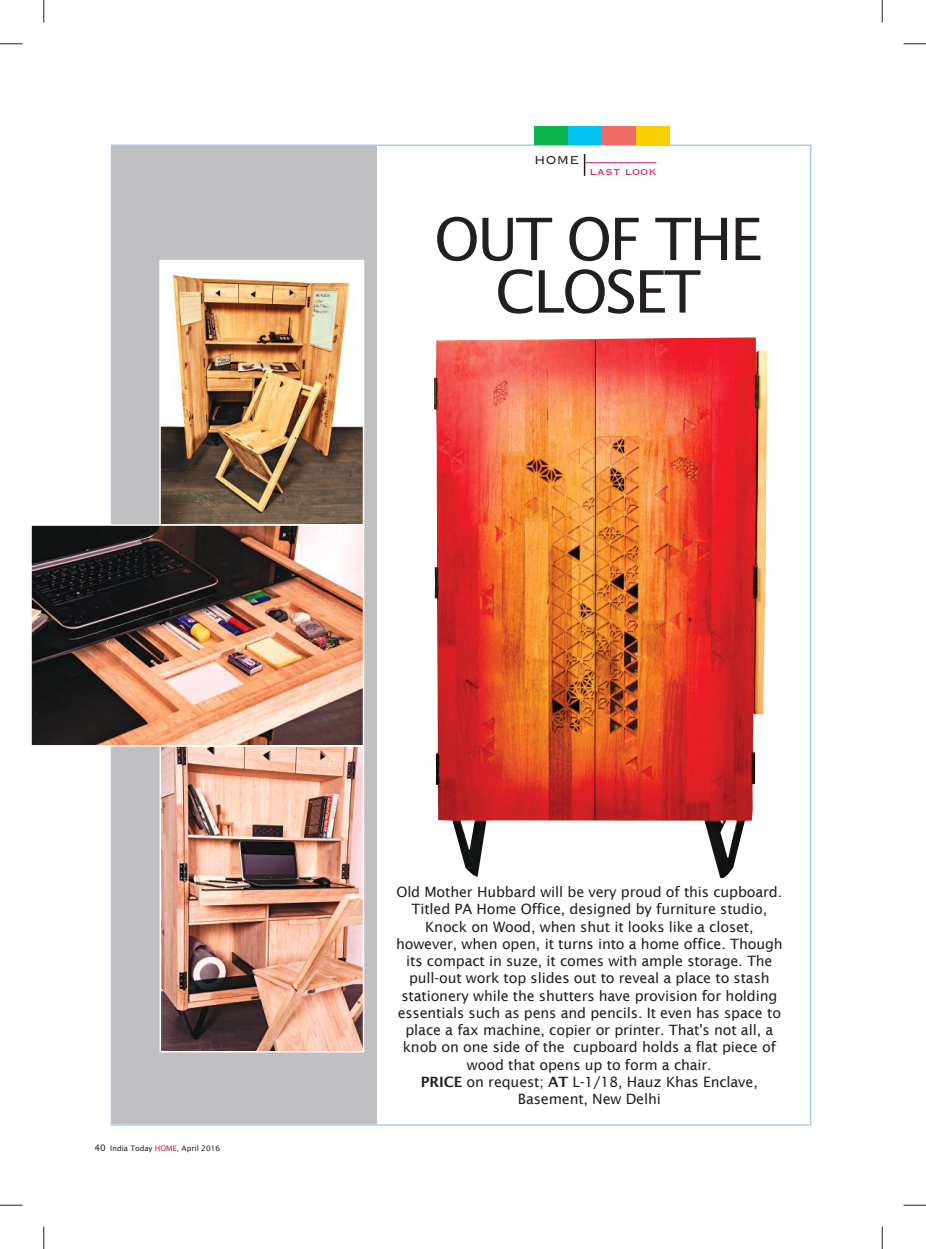
<style>
.page{position:relative;width:926px;height:1249px;background:#fff}
.page>*{position:absolute;margin:0;border:0;box-sizing:border-box;transform-origin:0 0}
.t1{font:58.5px/52.5px "Lucida Sans";letter-spacing:-.04em;color:#241f1f;text-align:center}
.t2{font:15px "Copperplate Gothic BT";color:#241f1f}
.t3{font:14.25px/17.2px "Lucida Sans";letter-spacing:-.01em;color:#241f1f;text-align:center}
.t4{font:13.5px "Copperplate Gothic BT";letter-spacing:.005em;color:#cc1a5d}
.t5{font:7.5px "Lucida Sans";color:#241f1f}
.s1{font-size:9px}
.s2{color:#cc1a5d}
.s3{font-weight:600}
</style>
<div class="page">
<div style="left:534px;top:127px;width:33px;height:18px;background:#0ab44a"></div>
<div style="left:601px;top:127px;width:34px;height:18px;background:#ed6d64"></div>
<div style="left:567px;top:127px;width:34px;height:18px;background:#00c3f4"></div>
<div style="left:635px;top:127px;width:34px;height:18px;background:#fad000"></div>
<hr style="left:585px;top:162px;width:71px;height:1px;background:#cc1a5d">
<hr style="left:583px;top:154px;width:2px;height:22px;background:#241f1f">
<img style="left:433px;top:337px;width:334px;height:541px">
<div style="left:112px;top:146px;width:265px;height:977px;background:#c0bfc1"></div>
<img style="left:162px;top:263px;width:199px;height:259px">
<div style="left:159px;top:260px;width:205px;height:265px;border:2px solid #fff"></div>
<img style="left:162px;top:748px;width:199px;height:301px">
<div style="left:159px;top:745px;width:205px;height:307px;border:2px solid #fff"></div>
<img style="left:34px;top:527px;width:327px;height:216px">
<div style="left:31px;top:524px;width:333px;height:222px;border:2px solid #fff"></div>
<svg style="left:0;top:44px;width:22px;height:1px"></svg>
<svg style="left:903px;top:44px;width:22px;height:1px"></svg>
<svg style="left:0;top:1204px;width:22px;height:1px"></svg>
<svg style="left:903px;top:1204px;width:22px;height:1px"></svg>
<svg style="left:44px;top:0;width:1px;height:23px"></svg>
<svg style="left:44px;top:1226px;width:1px;height:22px"></svg>
<svg style="left:881px;top:0;width:1px;height:23px"></svg>
<svg style="left:881px;top:1226px;width:1px;height:22px"></svg>
<p class="t2" style="left:534px;top:152px;width:47px">HOME</p>
<p class="t4" style="left:589px;top:164px;width:68px">last look</p>
<h1 class="t1" style="left:434px;top:213px;width:329px">OUT OF THE<br>CLOSET</h1>
<p class="t5" style="left:94px;top:1143px;width:127px"><span class="s1">40</span> India Today <span class="s2">HOME</span>, April 2016</p>
<p class="t3" style="left:396px;top:883px;width:388px">Old Mother Hubbard will be very proud of this cupboard.<br>Titled PA Home Office, designed by furniture studio, Knock on Wood, when shut it looks like a closet, however, when open, it turns into a home office. Though its compact in suze, it comes with ample storage. The pull-out work top slides out to reveal a place to stash stationery while the shutters have provision for holding essentials such as pens and pencils. It even has space to place a fax machine, copier or printer. That's not all, a knob on one side of the cupboard holds a flat piece of wood that opens up to form a chair.<br><span class="s3">PRICE</span> on request; <span class="s3">AT</span> L-1/18, Hauz Khas Enclave, Basement, New Delhi</p>
</div>
